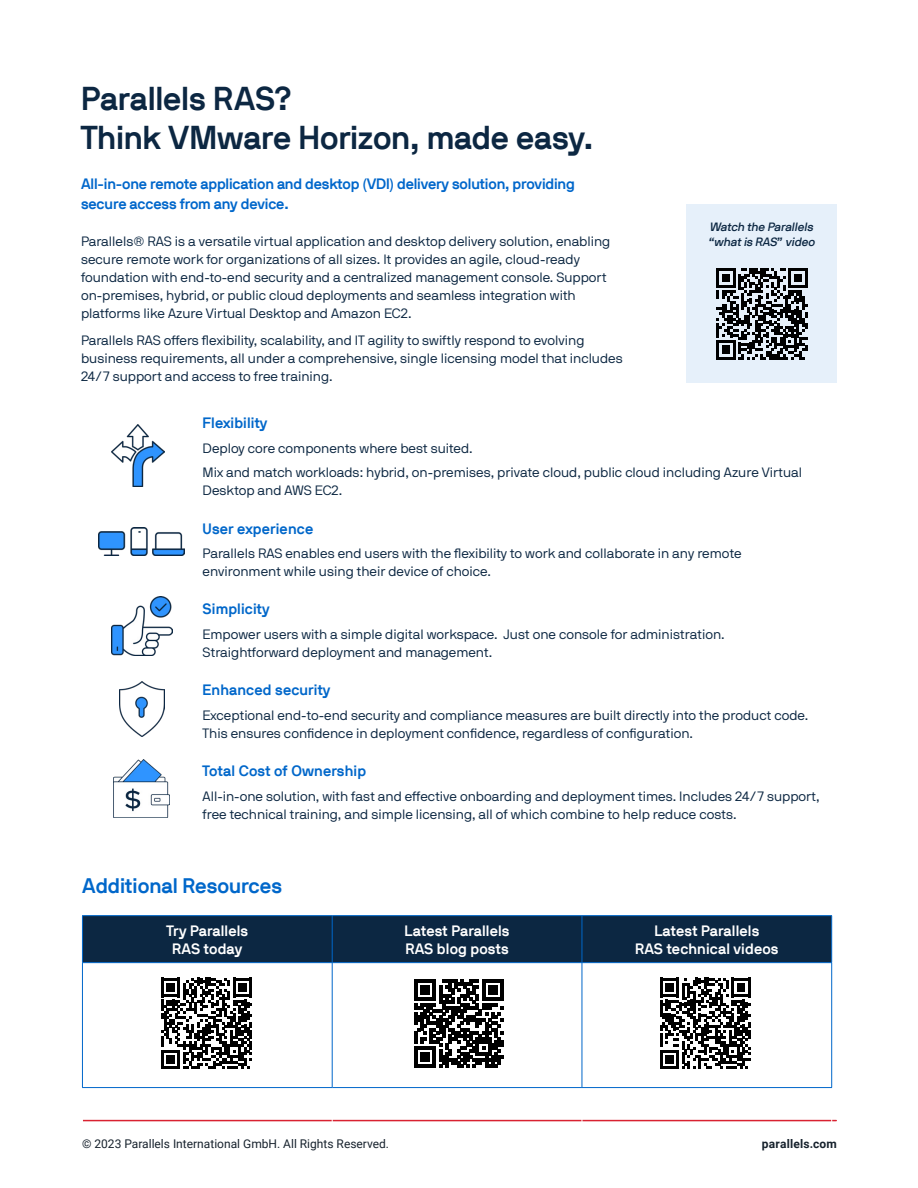
<style>
.page{position:relative;width:918px;height:1188px;background:#fff}
.page>*{position:absolute;margin:0;border:0;box-sizing:border-box;transform-origin:0 0}
.t1{font:33px/39px "NB International Pro Bol";letter-spacing:-.005em;color:#0c2742}
.t2{font:21px "NB International Pro Bol";color:#0067ca}
.t3{font:15px/19.5px "NB International Pro Bol";letter-spacing:-.01em;color:#0067cb}
.t4{font:15px/18px "NB International Pro Bol";letter-spacing:.01em;color:#fff;text-align:center}
.t5{font:15px "NB International Pro Bol";letter-spacing:.01em;color:#0067ca}
.t6{font:13.5px/18px "NB International Pro Boo";color:#0c2742}
.t7{font:12px "Roboto";color:#17222d}
.t8{font:12px/14.4px "NB International Pro Med Ita";color:#0c2742}
.t9{font:700 12px "Roboto";letter-spacing:.015em;color:#17222d}
</style>
<div class="page">
<hr style="left:83px;top:1120px;width:753px;height:1px;background:#d92231">
<div style="left:83px;top:916px;width:748px;height:46px;background:#0c2742"></div>
<hr style="left:332px;top:1088px;width:1px;height:46px;background:#fff">
<hr style="left:582px;top:1088px;width:1px;height:46px;background:#fff">
<hr style="left:831px;top:1088px;width:1px;height:46px;background:#fff">
<hr style="left:82px;top:915px;width:250px;height:1px;background:#0067ca">
<hr style="left:82px;top:916px;width:1px;height:46px;background:#0067ca">
<hr style="left:332px;top:915px;width:250px;height:1px;background:#0067ca">
<hr style="left:332px;top:916px;width:1px;height:46px;background:#0067ca">
<hr style="left:582px;top:915px;width:250px;height:1px;background:#0067ca">
<hr style="left:582px;top:916px;width:1px;height:46px;background:#0067ca">
<hr style="left:831px;top:916px;width:1px;height:46px;background:#0067ca">
<hr style="left:82px;top:962px;width:250px;height:1px;background:#0067ca">
<hr style="left:82px;top:963px;width:1px;height:124px;background:#0067ca">
<hr style="left:332px;top:962px;width:250px;height:1px;background:#0067ca">
<hr style="left:332px;top:963px;width:1px;height:124px;background:#0067ca">
<hr style="left:582px;top:962px;width:250px;height:1px;background:#0067ca">
<hr style="left:582px;top:963px;width:1px;height:124px;background:#0067ca">
<hr style="left:831px;top:963px;width:1px;height:124px;background:#0067ca">
<hr style="left:82px;top:1087px;width:250px;height:1px;background:#0067ca">
<hr style="left:332px;top:1087px;width:250px;height:1px;background:#0067ca">
<hr style="left:582px;top:1087px;width:250px;height:1px;background:#0067ca">
<div style="left:687px;top:204px;width:150px;height:178px;background:#e6f0fa"></div>
<svg style="left:716px;top:268px;width:92px;height:91px"></svg>
<svg style="left:161px;top:978px;width:91px;height:91px"></svg>
<svg style="left:415px;top:979px;width:88px;height:89px"></svg>
<svg style="left:660px;top:978px;width:91px;height:91px"></svg>
<img style="left:111px;top:424px;width:53px;height:62px">
<img style="left:111px;top:597px;width:61px;height:59px">
<img style="left:99px;top:528px;width:86px;height:27px">
<img style="left:119px;top:682px;width:45px;height:54px">
<img style="left:114px;top:759px;width:56px;height:59px">
<h1 class="t1" style="left:81px;top:79px;width:514px">Parallels RAS?<br>Think VMware Horizon, made easy.</h1>
<p class="t3" style="left:81px;top:174px;width:495px">All-in-one remote application and desktop (VDI) delivery solution, providing secure access from any device.</p>
<p class="t6" style="left:81px;top:232px;width:531px">Parallels® RAS is a versatile virtual application and desktop delivery solution, enabling secure remote work for organizations of all sizes. It provides an agile, cloud-ready foundation with end-to-end security and a centralized management console. Support on-premises, hybrid, or public cloud deployments and seamless integration with platforms like Azure Virtual Desktop and Amazon EC2.</p>
<p class="t6" style="left:81px;top:331px;width:543px">Parallels RAS offers flexibility, scalability, and IT agility to swiftly respond to evolving business requirements, all under a comprehensive, single licensing model that includes<br>24/7 support and access to free training.</p>
<p class="t8" style="left:709px;top:220px;width:108px">Watch the Parallels “what is RAS” video</p>
<p class="t5" style="left:203px;top:414px;width:66px">Flexibility</p>
<p class="t6" style="left:203px;top:435px;width:601px;line-height:24.8px">Deploy core components where best suited.<br>Mix and match workloads: hybrid, on-premises, private cloud, public cloud including Azure Virtual</p>
<p class="t6" style="left:203px;top:481px;width:141px">Desktop and AWS EC2.</p>
<p class="t5" style="left:203px;top:520px;width:112px">User experience</p>
<p class="t6" style="left:203px;top:544px;width:541px">Parallels RAS enables end users with the flexibility to work and collaborate in any remote environment while using their device of choice.</p>
<p class="t5" style="left:203px;top:600px;width:69px">Simplicity</p>
<p class="t6" style="left:203px;top:625px;width:524px">Empower users with a simple digital workspace. Just one console for administration.<br>Straightforward deployment and management.</p>
<p class="t5" style="left:203px;top:681px;width:129px">Enhanced security</p>
<p class="t6" style="left:203px;top:706px;width:607px">Exceptional end-to-end security and compliance measures are built directly into the product code.<br>This ensures confidence in deployment confidence, regardless of configuration.</p>
<p class="t5" style="left:203px;top:762px;width:165px">Total Cost of Ownership</p>
<p class="t6" style="left:203px;top:787px;width:619px">All-in-one solution, with fast and effective onboarding and deployment times. Includes 24/7 support, free technical training, and simple licensing, all of which combine to help reduce costs.</p>
<h2 class="t2" style="left:82px;top:873px;width:201px">Additional Resources</h2>
<p class="t4" style="left:166px;top:922px;width:83px">Try Parallels<br>RAS today</p>
<p class="t4" style="left:405px;top:922px;width:106px;text-align:left">Latest Parallels<br>RAS blog posts</p>
<p class="t4" style="left:635px;top:922px;width:145px">Latest Parallels<br>RAS technical videos</p>
<p class="t7" style="left:82px;top:1135px;width:309px">©️ 2023 Parallels International GmbH. All Rights Reserved.</p>
<p class="t9" style="left:762px;top:1135px;width:77px">parallels.com</p>
</div>
